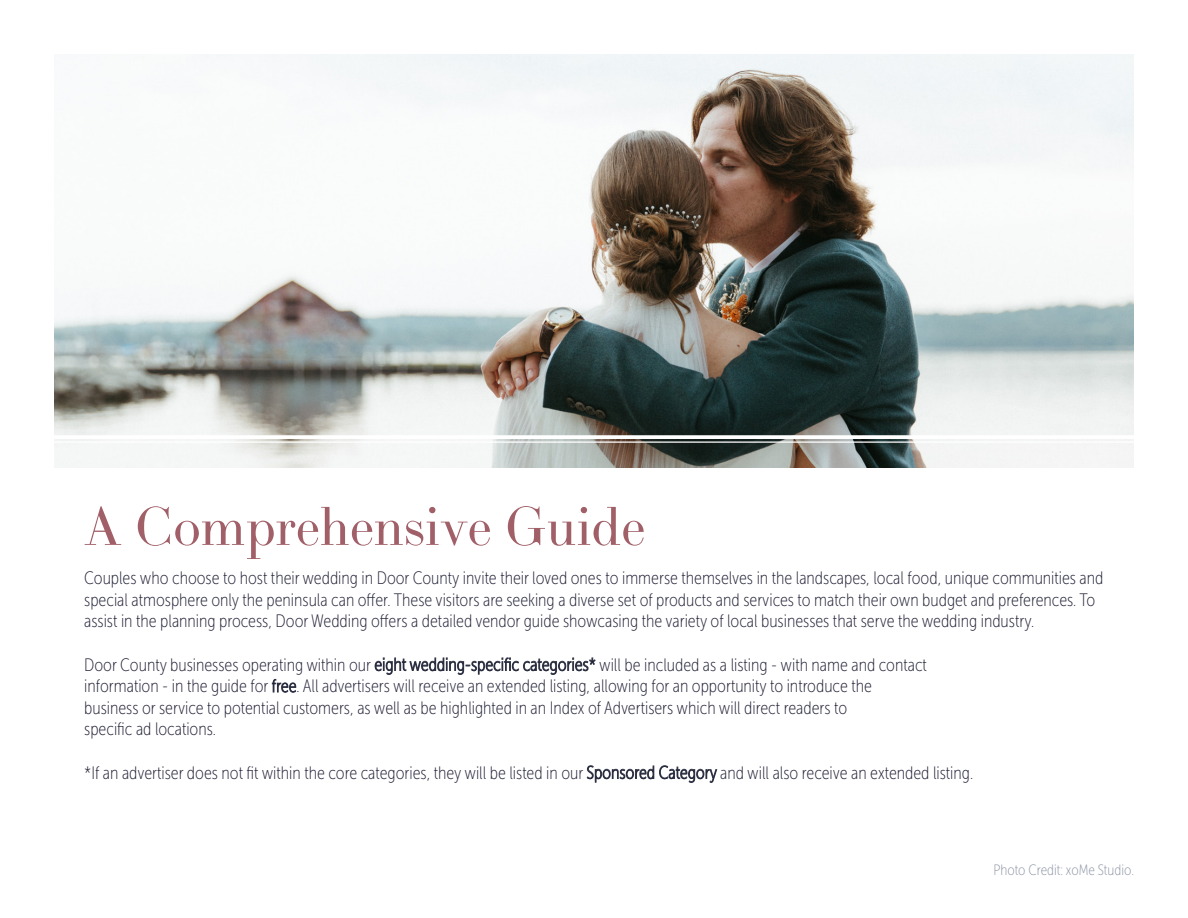
<style>
.page{position:relative;width:1188px;height:918px;background:#fff}
.page>*{position:absolute;margin:0;border:0;box-sizing:border-box;transform-origin:0 0}
.t1{font:54px "LTC Bodoni 175 Pro";color:#a15f68}
.t2{font:18px/21.6px "Museo Sans Cond 100";color:#1e1f34}
.t3{font:15px "Museo Sans Cond 100";color:#8d94a4}
.s1{color:#424755}
</style>
<div class="page">
<img style="left:54px;top:54px;width:1080px;height:379px">
<svg style="left:54px;top:441px;width:1080px;height:27px"></svg>
<h1 class="t1" style="left:84px;top:492px;width:563px">A Comprehensive Guide</h1>
<p class="t2" style="left:84px;top:567px;width:1021px">Couples who choose to host their wedding in Door County invite their loved ones to immerse themselves in the landscapes, local food, unique communities and special atmosphere only the peninsula can offer. These visitors are seeking a diverse set of products and services to match their own budget and preferences. To assist in the planning process, Door Wedding offers a detailed vendor guide showcasing the variety of local businesses that serve the wedding industry.</p>
<p class="t2" style="left:84px;top:654px;width:844px">Door County businesses operating within our <span class="s1">eight wedding-specific categories*</span> will be included as a listing - with name and contact information - in the guide for <span class="s1">free</span>. All advertisers will receive an extended listing, allowing for an opportunity to introduce the business or service to potential customers, as well as be highlighted in an Index of Advertisers which will direct readers to<br>specific ad locations.</p>
<p class="t2" style="left:84px;top:762px;width:890px">*If an advertiser does not fit within the core categories, they will be listed in our <span class="s1">Sponsored Category</span> and will also receive an extended listing.</p>
<p class="t3" style="left:994px;top:862px;width:142px">Photo Credit: xoMe Studio.</p>
</div>
